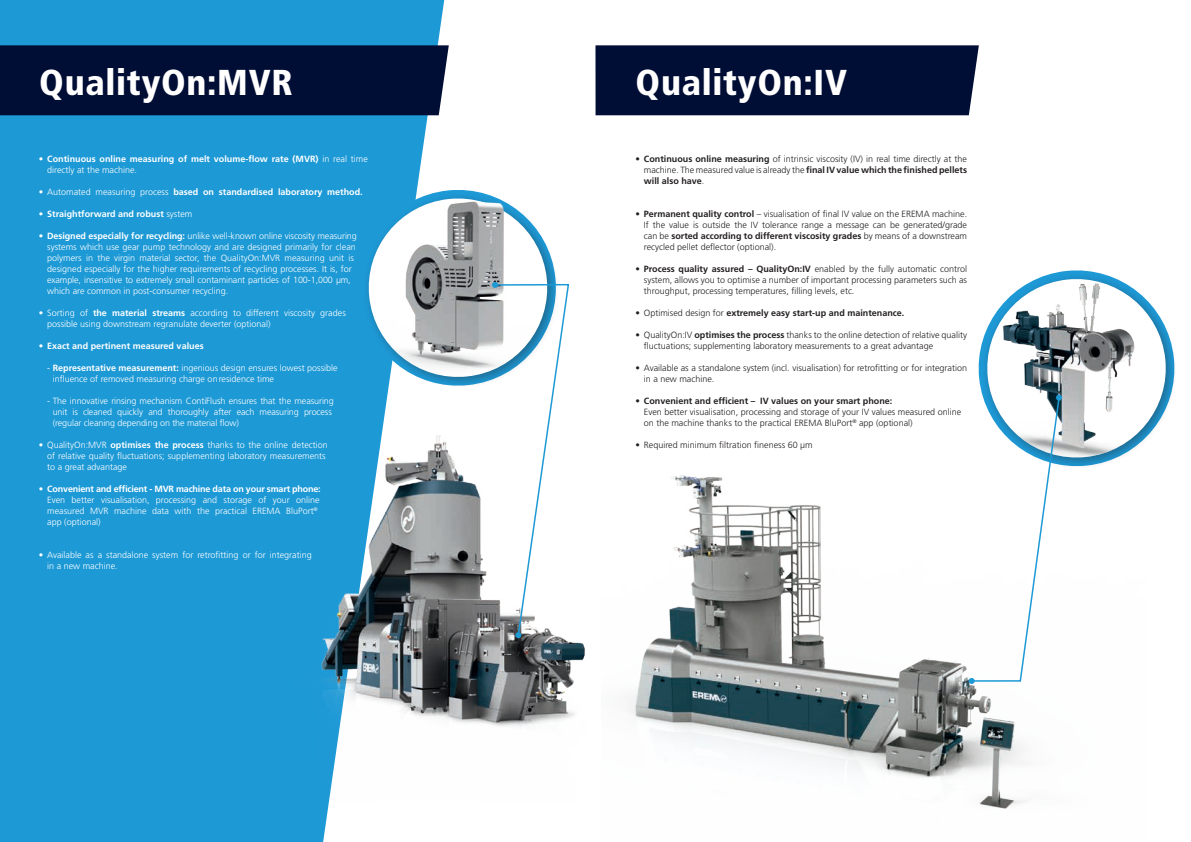
<style>
.page{position:relative;width:1191px;height:842px;background:#fff}
.page>*{position:absolute;margin:0;border:0;box-sizing:border-box;transform-origin:0 0}
.t1{font:900 condensed 36px "Frutiger LT Std";letter-spacing:.02em;color:#fff}
.t2{font:300 9px/11px "Frutiger LT Pro";color:#fff}
.t3{font:300 9px/11px "Frutiger LT Pro";color:#231f20}
.t4{font:700 9px "Frutiger LT Std";color:#fff}
.t5{font:700 9px "Frutiger LT Std";color:#231f20}
.t6{font:700 9px "Frutiger LT Std";letter-spacing:-.02em;color:#fff}
.s1{font-family:"Frutiger LT Pro";font-weight:300}
.s2{font-family:"Frutiger LT Std";font-weight:700}
</style>
<div class="page">
<img style="left:628px;top:475px;width:402px;height:334px">
<div style="left:595px;top:45px;width:384px;height:70px;background:#000d34"></div>
<div style="left:0;top:0;width:444px;height:842px;background:#1d99d6"></div>
<div style="left:0;top:45px;width:449px;height:70px;background:#000d34"></div>
<img style="left:219px;top:386px;width:366px;height:416px">
<div style="left:981px;top:273px;width:196px;height:196px;background:#231f20;opacity:.4"></div>
<svg style="left:968px;top:274px;width:202px;height:410px"></svg>
<img style="left:347px;top:170px;width:139px;height:236px">
<svg style="left:364px;top:194px;width:206px;height:444px"></svg>
<h1 class="t1" style="left:39px;top:61px;width:255px">QualityOn:MVR</h1>
<h1 class="t1" style="left:635px;top:61px;width:213px">QualityOn:IV</h1>
<p class="t4" style="left:39px;top:153px;width:331px"><span class="s1">•</span> Continuous online measuring of melt volume-flow rate (MVR) <span class="s1">in real time</span></p>
<p class="t2" style="left:47px;top:164px;width:91px">directly at the machine.</p>
<p class="t4" style="left:39px;top:186px;width:325px"><span class="s1">• Automated measuring process</span> based on standardised laboratory method.</p>
<p class="t4" style="left:39px;top:208px;width:155px"><span class="s1">•</span> Straightforward and robust <span class="s1">system</span></p>
<p class="t2" style="left:47px;top:230px;width:311px;text-indent:-9px">• <span class="s2">Designed especially for recycling:</span> unlike well-known online viscosity measuring systems which use gear pump technology and are designed primarily for clean polymers in the virgin material sector, the QualityOn:MVR measuring unit is designed especially for the higher requirements of recycling processes. It is, for example, insensitive to extremely small contaminant particles of 100-1,000 μm, which are common in post-consumer recycling.</p>
<p class="t2" style="left:47px;top:307px;width:300px;text-indent:-9px">• Sorting of <span class="s2">the material streams</span> according to different viscosity grades possible using downstream regranulate deverter (optional)</p>
<p class="t4" style="left:39px;top:340px;width:166px"><span class="s1">•</span> Exact and pertinent measured values</p>
<p class="t2" style="left:53px;top:362px;width:286px;text-indent:-5px">- <span class="s2">Representative measurement:</span> ingenious design ensures lowest possible influence of removed measuring charge onresidence time</p>
<p class="t2" style="left:53px;top:395px;width:283px;text-indent:-5px">- The innovative rinsing mechanism ContiFlush ensures that the measuring unit is cleaned quickly and thoroughly after each measuring process (regular cleaning depending on the material flow)</p>
<p class="t2" style="left:47px;top:439px;width:282px;text-indent:-9px">• QualityOn:MVR <span class="s2">optimises the process</span> thanks to the online detection of relative quality fluctuations; supplementing laboratory measurements to a great advantage</p>
<p class="t6" style="left:39px;top:483px;width:283px"><span class="s1">•</span> Convenient and efficient - MVR machine data on your smart phone:</p>
<p class="t2" style="left:47px;top:494px;width:274px">Even better visualisation, processing and storage of your online measured MVR machine data with the practical EREMA BluPort<sup>® </sup>app (optional)</p>
<p class="t2" style="left:47px;top:549px;width:266px;text-indent:-9px">• Available as a standalone system for retrofitting or for integrating in a new machine.</p>
<p class="t3" style="left:635px;top:153px;width:333px;text-align:right">• <span class="s2">Continuous online measuring</span> of intrinsic viscosity (IV) in real time directly at the machine. The measured value is already the <span class="s2">final IV value which the finished pellets</span></p>
<p class="t5" style="left:644px;top:175px;width:62px">will also have<span class="s1">.</span></p>
<p class="t3" style="left:635px;top:208px;width:333px;text-align:right">• <span class="s2">Permanent quality control</span> – visualisation of final IV value on the EREMA machine.<br>If the value is outside the IV tolerance range a message can be generated/grade</p>
<p class="t5" style="left:644px;top:230px;width:325px"><span class="s1">can be</span> sorted according to different viscosity grades <span class="s1">by means of a downstream</span></p>
<p class="t3" style="left:644px;top:241px;width:134px">recycled pellet deflector (optional).</p>
<p class="t3" style="left:644px;top:263px;width:325px;text-align:justify;text-indent:-9px">• <span class="s2">Process quality assured – QualityOn:IV</span> enabled by the fully automatic control system, allows you to optimise a number of important processing parameters such as throughput, processing temperatures, filling levels, etc.</p>
<p class="t5" style="left:635px;top:307px;width:270px"><span class="s1">• Optimised design for</span> extremely easy start-up and maintenance.</p>
<p class="t3" style="left:644px;top:329px;width:325px;text-indent:-9px"><span class="s2">•</span> QualityOn:IV <span class="s2">optimises the process</span> thanks to the online detection of relative quality fluctuations; supplementing laboratory measurements to a great advantage</p>
<p class="t3" style="left:644px;top:362px;width:325px;text-indent:-9px">• Available as a standalone system (incl. visualisation) for retrofitting or for integration in a new machine.</p>
<p class="t5" style="left:635px;top:395px;width:258px"><span class="s1">•</span> Convenient and efficient – IV values on your smart phone:</p>
<p class="t3" style="left:644px;top:406px;width:319px">Even better visualisation, processing and storage of your IV values measured online on the machine thanks to the practical EREMA BluPort<sup>®</sup> app (optional)</p>
<p class="t3" style="left:635px;top:439px;width:179px">• Required minimum filtration fineness 60 µm</p>
</div>
